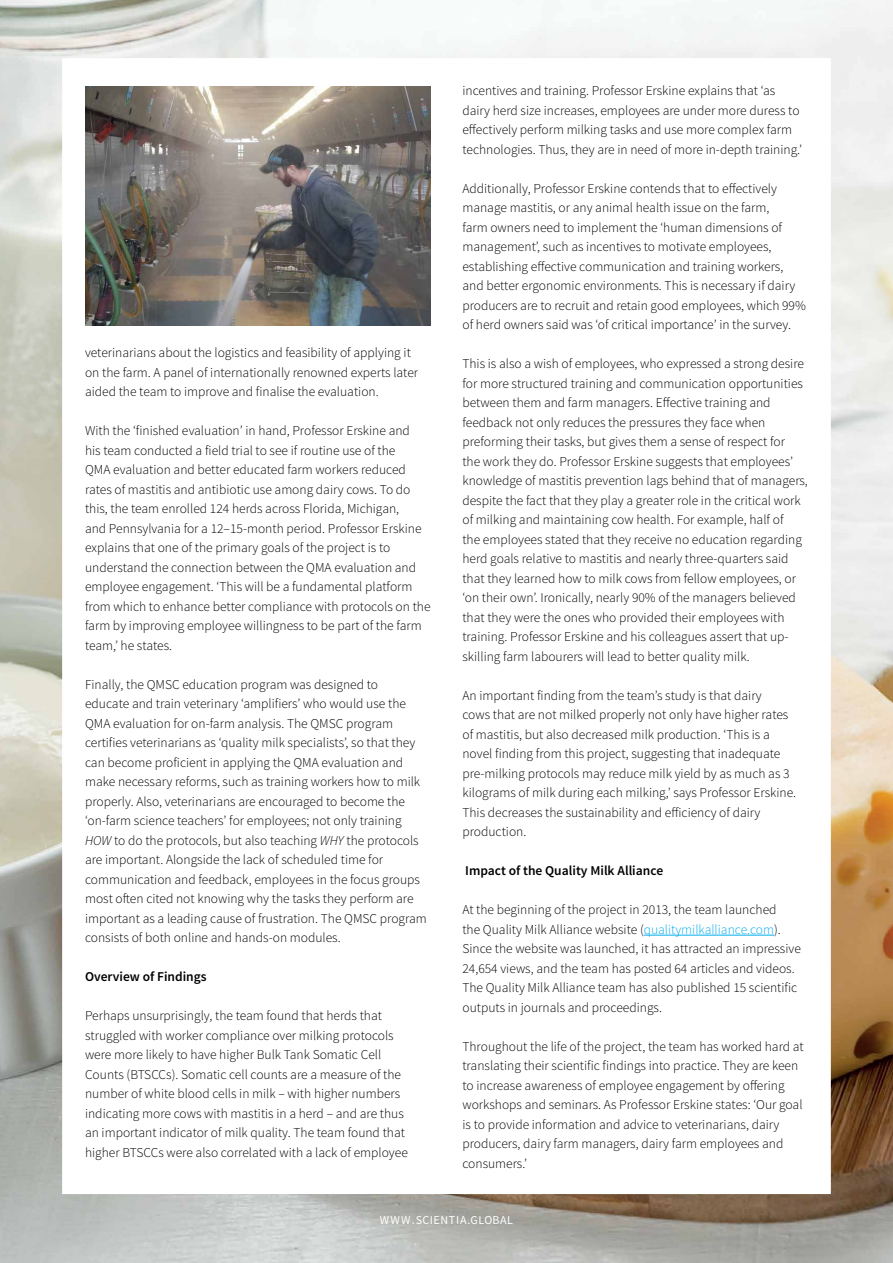
<style>
.page{position:relative;width:893px;height:1263px;background:#fff}
.page>*{position:absolute;margin:0;border:0;box-sizing:border-box;transform-origin:0 0}
.t1{font:300 13.5px/19.5px "Source Sans Pro";color:#000}
.t2{font:600 13.5px "Source Sans Pro";color:#000}
.t3{font:12px "Source Sans Pro";letter-spacing:.05em;color:#fff}
.s1{font-style:italic}
.s2{color:#00aeef}
</style>
<div class="page">
<img style="left:0;top:0;width:893px;height:1263px">
<div style="left:62px;top:58px;width:769px;height:1136px;background:#fff"></div>
<hr style="left:644px;top:935px;width:130px;height:1px;background:#00aeef">
<img style="left:85px;top:87px;width:346px;height:238px">
<p class="t1" style="left:85px;top:343px;width:335px">veterinarians about the logistics and feasibility of applying it on the farm. A panel of internationally renowned experts later aided the team to improve and finalise the evaluation.</p>
<p class="t1" style="left:85px;top:421px;width:347px">With the ‘finished evaluation’ in hand, Professor Erskine and<br>his team conducted a field trial to see if routine use of the<br>QMA evaluation and better educated farm workers reduced rates of mastitis and antibiotic use among dairy cows. To do this, the team enrolled 124 herds across Florida, Michigan,<br>and Pennsylvania for a 12–15-month period. Professor Erskine explains that one of the primary goals of the project is to understand the connection between the QMA evaluation and employee engagement. ‘This will be a fundamental platform from which to enhance better compliance with protocols on the farm by improving employee willingness to be part of the farm team,’ he states.</p>
<p class="t1" style="left:85px;top:675px;width:343px">Finally, the QMSC education program was designed to<br>educate and train veterinary ‘amplifiers’ who would use the QMA evaluation for on-farm analysis. The QMSC program certifies veterinarians as ‘quality milk specialists’, so that they can become proficient in applying the QMA evaluation and make necessary reforms, such as training workers how to milk properly. Also, veterinarians are encouraged to become the ‘on-farm science teachers’ for employees; not only training <span class="s1">HOW</span> to do the protocols, but also teaching <span class="s1">WHY</span> the protocols are important. Alongside the lack of scheduled time for communication and feedback, employees in the focus groups most often cited not knowing why the tasks they perform are important as a leading cause of frustration. The QMSC program consists of both online and hands-on modules.</p>
<p class="t2" style="left:85px;top:968px;width:123px">Overview of Findings</p>
<p class="t1" style="left:85px;top:1006px;width:324px">Perhaps unsurprisingly, the team found that herds that struggled with worker compliance over milking protocols were more likely to have higher Bulk Tank Somatic Cell Counts (BTSCCs). Somatic cell counts are a measure of the number of white blood cells in milk – with higher numbers indicating more cows with mastitis in a herd – and are thus an important indicator of milk quality. The team found that higher BTSCCs were also correlated with a lack of employee</p>
<p class="t1" style="left:462px;top:81px;width:341px">incentives and training. Professor Erskine explains that ‘as dairy herd size increases, employees are under more duress to effectively perform milking tasks and use more complex farm technologies. Thus, they are in need of more in-depth training.’</p>
<p class="t1" style="left:462px;top:178px;width:345px">Additionally, Professor Erskine contends that to effectively manage mastitis, or any animal health issue on the farm,<br>farm owners need to implement the ‘human dimensions of management’, such as incentives to motivate employees, establishing effective communication and training workers, and better ergonomic environments. This is necessary if dairy producers are to recruit and retain good employees, which 99% of herd owners said was ‘of critical importance’ in the survey.</p>
<p class="t1" style="left:462px;top:354px;width:347px">This is also a wish of employees, who expressed a strong desire for more structured training and communication opportunities between them and farm managers. Effective training and feedback not only reduces the pressures they face when preforming their tasks, but gives them a sense of respect for<br>the work they do. Professor Erskine suggests that employees’ knowledge of mastitis prevention lags behind that of managers, despite the fact that they play a greater role in the critical work of milking and maintaining cow health. For example, half of<br>the employees stated that they receive no education regarding herd goals relative to mastitis and nearly three-quarters said that they learned how to milk cows from fellow employees, or ‘on their own’. Ironically, nearly 90% of the managers believed that they were the ones who provided their employees with training. Professor Erskine and his colleagues assert that up&shy;skilling farm labourers will lead to better quality milk.</p>
<p class="t1" style="left:462px;top:685px;width:335px">An important finding from the team’s study is that dairy<br>cows that are not milked properly not only have higher rates of mastitis, but also decreased milk production. ‘This is a novel finding from this project, suggesting that inadequate pre-milking protocols may reduce milk yield by as much as 3 kilograms of milk during each milking,’ says Professor Erskine.<br>This decreases the sustainability and efficiency of dairy production.</p>
<p class="t2" style="left:465px;top:862px;width:200px">Impact of the Quality Milk Alliance</p>
<p class="t1" style="left:462px;top:900px;width:340px">At the beginning of the project in 2013, the team launched<br>the Quality Milk Alliance website (<span class="s2">qualitymilkalliance.com</span>).<br>Since the website was launched, it has attracted an impressive 24,654 views, and the team has posted 64 articles and videos.<br>The Quality Milk Alliance team has also published 15 scientific outputs in journals and proceedings.</p>
<p class="t1" style="left:462px;top:1036px;width:343px">Throughout the life of the project, the team has worked hard at translating their scientific findings into practice. They are keen to increase awareness of employee engagement by offering workshops and seminars. As Professor Erskine states: ‘Our goal is to provide information and advice to veterinarians, dairy producers, dairy farm managers, dairy farm employees and consumers.’</p>
<p class="t3" style="left:380px;top:1212px;width:135px">WWW.SCIENTIA.GLOBAL</p>
</div>
